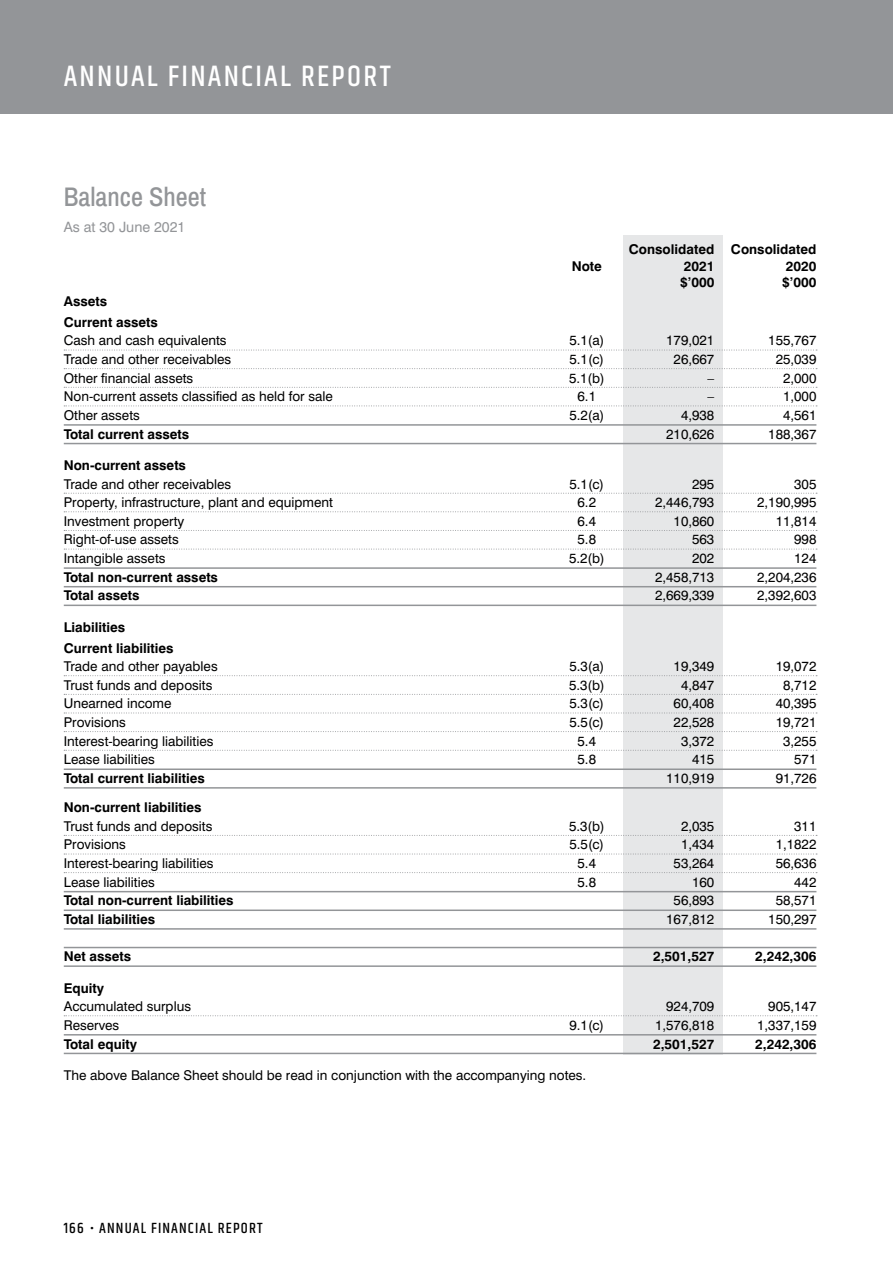
<style>
.page{position:relative;width:893px;height:1263px;background:#fff}
.page>*{position:absolute;margin:0;border:0;box-sizing:border-box;transform-origin:0 0}
.t1{font:500 30px "Khand";letter-spacing:.075em;color:#fff}
.t2{font:500 26.25px "Archivo Narrow";color:#939598}
.t3{font:500 15px "Khand";letter-spacing:.075em;color:#000}
.t4{font:14.25px "Swiss 721 BT";color:#939598}
.t5{font:13.5px "Swiss 721 BT";color:#000}
.t6{font:700 13.5px/20.7px "Swiss 721 BT";color:#000}
</style>
<div class="page">
<div style="left:0;top:0;width:893px;height:114px;background:#939598"></div>
<div style="left:623px;top:235px;width:100px;height:819px;background:#e6e7e8"></div>
<svg style="left:64px;top:350px;width:753px;height:1px"></svg>
<svg style="left:64px;top:368px;width:753px;height:1px"></svg>
<svg style="left:64px;top:387px;width:753px;height:1px"></svg>
<svg style="left:64px;top:405px;width:753px;height:1px"></svg>
<hr style="left:64px;top:424px;width:752px;height:2px;background:#939598">
<hr style="left:64px;top:443px;width:752px;height:1px;background:#939598">
<svg style="left:64px;top:493px;width:753px;height:1px"></svg>
<svg style="left:64px;top:511px;width:753px;height:1px"></svg>
<svg style="left:64px;top:530px;width:753px;height:1px"></svg>
<svg style="left:64px;top:549px;width:753px;height:1px"></svg>
<hr style="left:64px;top:567px;width:752px;height:2px;background:#939598">
<hr style="left:64px;top:586px;width:752px;height:1px;background:#939598">
<hr style="left:64px;top:605px;width:752px;height:1px;background:#939598">
<svg style="left:64px;top:675px;width:753px;height:1px"></svg>
<svg style="left:64px;top:694px;width:753px;height:1px"></svg>
<svg style="left:64px;top:713px;width:753px;height:1px"></svg>
<svg style="left:64px;top:731px;width:753px;height:1px"></svg>
<svg style="left:64px;top:750px;width:753px;height:1px"></svg>
<hr style="left:64px;top:768px;width:752px;height:2px;background:#939598">
<hr style="left:64px;top:787px;width:752px;height:2px;background:#939598">
<svg style="left:64px;top:835px;width:753px;height:1px"></svg>
<svg style="left:64px;top:854px;width:753px;height:1px"></svg>
<svg style="left:64px;top:872px;width:753px;height:1px"></svg>
<hr style="left:64px;top:891px;width:752px;height:1px;background:#939598">
<hr style="left:64px;top:909px;width:752px;height:2px;background:#939598">
<hr style="left:64px;top:928px;width:752px;height:2px;background:#939598">
<hr style="left:64px;top:947px;width:752px;height:1px;background:#939598">
<hr style="left:64px;top:965px;width:752px;height:2px;background:#939598">
<svg style="left:64px;top:1015px;width:753px;height:1px"></svg>
<hr style="left:64px;top:1034px;width:752px;height:1px;background:#939598">
<hr style="left:64px;top:1053px;width:752px;height:1px;background:#939598">
<h1 class="t1" style="left:64px;top:58px;width:328px">ANNUAL FINANCIAL REPORT</h1>
<h2 class="t2" style="left:64px;top:181px;width:144px">Balance Sheet</h2>
<p class="t4" style="left:64px;top:218px;width:123px">As at 30 June 2021</p>
<p class="t6" style="left:629px;top:239px;width:189px">Consolidated Consolidated</p>
<p class="t6" style="left:572px;top:256px;width:32px">Note</p>
<p class="t6" style="left:684px;top:256px;width:32px">2021</p>
<p class="t6" style="left:786px;top:256px;width:32px">2020</p>
<p class="t6" style="left:680px;top:272px;width:36px">$’000</p>
<p class="t6" style="left:782px;top:272px;width:36px">$’000</p>
<p class="t6" style="left:64px;top:291px;width:96px">Assets<br>Current assets</p>
<p class="t5" style="left:64px;top:332px;width:164px">Cash and cash equivalents</p>
<p class="t5" style="left:569px;top:332px;width:36px">5.1(a)</p>
<p class="t5" style="left:666px;top:332px;width:50px">179,021</p>
<p class="t5" style="left:768px;top:332px;width:50px">155,767</p>
<p class="t5" style="left:64px;top:351px;width:169px">Trade and other receivables</p>
<p class="t5" style="left:569px;top:351px;width:36px">5.1(c)</p>
<p class="t5" style="left:674px;top:351px;width:42px">26,667</p>
<p class="t5" style="left:776px;top:351px;width:42px">25,039</p>
<p class="t5" style="left:64px;top:370px;width:131px">Other financial assets</p>
<p class="t5" style="left:569px;top:370px;width:37px">5.1(b)</p>
<p class="t5" style="left:708px;top:370px;width:8px">–</p>
<p class="t5" style="left:783px;top:370px;width:35px">2,000</p>
<p class="t5" style="left:64px;top:388px;width:271px">Non-current assets classified as held for sale</p>
<p class="t5" style="left:578px;top:388px;width:20px">6.1</p>
<p class="t5" style="left:708px;top:388px;width:8px">–</p>
<p class="t5" style="left:783px;top:388px;width:35px">1,000</p>
<p class="t5" style="left:64px;top:407px;width:78px">Other assets</p>
<p class="t5" style="left:569px;top:407px;width:36px">5.2(a)</p>
<p class="t5" style="left:681px;top:407px;width:35px">4,938</p>
<p class="t5" style="left:783px;top:407px;width:35px">4,561</p>
<p class="t6" style="left:64px;top:423px;width:127px">Total current assets</p>
<p class="t5" style="left:666px;top:426px;width:50px">210,626</p>
<p class="t5" style="left:768px;top:426px;width:50px">188,367</p>
<p class="t6" style="left:64px;top:455px;width:124px">Non-current assets</p>
<p class="t5" style="left:64px;top:476px;width:169px">Trade and other receivables</p>
<p class="t5" style="left:569px;top:476px;width:36px">5.1(c)</p>
<p class="t5" style="left:692px;top:476px;width:24px">295</p>
<p class="t5" style="left:794px;top:476px;width:24px">305</p>
<p class="t5" style="left:64px;top:494px;width:271px">Property, infrastructure, plant and equipment</p>
<p class="t5" style="left:578px;top:494px;width:20px">6.2</p>
<p class="t5" style="left:655px;top:494px;width:61px">2,446,793</p>
<p class="t5" style="left:757px;top:494px;width:61px">2,190,995</p>
<p class="t5" style="left:64px;top:513px;width:122px">Investment property</p>
<p class="t5" style="left:578px;top:513px;width:20px">6.4</p>
<p class="t5" style="left:674px;top:513px;width:42px">10,860</p>
<p class="t5" style="left:776px;top:513px;width:42px">11,814</p>
<p class="t5" style="left:64px;top:531px;width:116px">Right-of-use assets</p>
<p class="t5" style="left:578px;top:531px;width:20px">5.8</p>
<p class="t5" style="left:692px;top:531px;width:24px">563</p>
<p class="t5" style="left:794px;top:531px;width:24px">998</p>
<p class="t5" style="left:64px;top:550px;width:103px">Intangible assets</p>
<p class="t5" style="left:569px;top:550px;width:37px">5.2(b)</p>
<p class="t5" style="left:692px;top:550px;width:24px">202</p>
<p class="t5" style="left:794px;top:550px;width:24px">124</p>
<p class="t6" style="left:64px;top:566px;width:156px">Total non-current assets</p>
<p class="t5" style="left:655px;top:569px;width:61px">2,458,713</p>
<p class="t5" style="left:757px;top:569px;width:61px">2,204,236</p>
<p class="t6" style="left:64px;top:585px;width:77px">Total assets</p>
<p class="t5" style="left:655px;top:587px;width:61px">2,669,339</p>
<p class="t5" style="left:757px;top:587px;width:61px">2,392,603</p>
<p class="t6" style="left:64px;top:616px;width:111px">Liabilities<br>Current liabilities</p>
<p class="t5" style="left:64px;top:658px;width:155px">Trade and other payables</p>
<p class="t5" style="left:569px;top:658px;width:36px">5.3(a)</p>
<p class="t5" style="left:674px;top:658px;width:42px">19,349</p>
<p class="t5" style="left:776px;top:658px;width:42px">19,072</p>
<p class="t5" style="left:64px;top:677px;width:150px">Trust funds and deposits</p>
<p class="t5" style="left:569px;top:677px;width:37px">5.3(b)</p>
<p class="t5" style="left:681px;top:677px;width:35px">4,847</p>
<p class="t5" style="left:783px;top:677px;width:35px">8,712</p>
<p class="t5" style="left:64px;top:695px;width:109px">Unearned income</p>
<p class="t5" style="left:569px;top:695px;width:36px">5.3(c)</p>
<p class="t5" style="left:674px;top:695px;width:42px">60,408</p>
<p class="t5" style="left:776px;top:695px;width:42px">40,395</p>
<p class="t5" style="left:64px;top:714px;width:64px">Provisions</p>
<p class="t5" style="left:569px;top:714px;width:36px">5.5(c)</p>
<p class="t5" style="left:674px;top:714px;width:42px">22,528</p>
<p class="t5" style="left:776px;top:714px;width:42px">19,721</p>
<p class="t5" style="left:64px;top:733px;width:151px">Interest-bearing liabilities</p>
<p class="t5" style="left:578px;top:733px;width:20px">5.4</p>
<p class="t5" style="left:681px;top:733px;width:35px">3,372</p>
<p class="t5" style="left:783px;top:733px;width:35px">3,255</p>
<p class="t5" style="left:64px;top:751px;width:93px">Lease liabilities</p>
<p class="t5" style="left:578px;top:751px;width:20px">5.8</p>
<p class="t5" style="left:692px;top:751px;width:24px">415</p>
<p class="t5" style="left:794px;top:751px;width:24px">571</p>
<p class="t6" style="left:64px;top:768px;width:143px">Total current liabilities</p>
<p class="t5" style="left:666px;top:770px;width:50px">110,919</p>
<p class="t5" style="left:776px;top:770px;width:42px">91,726</p>
<p class="t6" style="left:64px;top:797px;width:139px">Non-current liabilities</p>
<p class="t5" style="left:64px;top:818px;width:150px">Trust funds and deposits</p>
<p class="t5" style="left:569px;top:818px;width:37px">5.3(b)</p>
<p class="t5" style="left:681px;top:818px;width:35px">2,035</p>
<p class="t5" style="left:794px;top:818px;width:24px">311</p>
<p class="t5" style="left:64px;top:836px;width:64px">Provisions</p>
<p class="t5" style="left:569px;top:836px;width:36px">5.5(c)</p>
<p class="t5" style="left:681px;top:836px;width:35px">1,434</p>
<p class="t5" style="left:776px;top:836px;width:42px">1,1822</p>
<p class="t5" style="left:64px;top:855px;width:151px">Interest-bearing liabilities</p>
<p class="t5" style="left:578px;top:855px;width:20px">5.4</p>
<p class="t5" style="left:674px;top:855px;width:42px">53,264</p>
<p class="t5" style="left:776px;top:855px;width:42px">56,636</p>
<p class="t5" style="left:64px;top:874px;width:93px">Lease liabilities</p>
<p class="t5" style="left:578px;top:874px;width:20px">5.8</p>
<p class="t5" style="left:692px;top:874px;width:24px">160</p>
<p class="t5" style="left:794px;top:874px;width:24px">442</p>
<p class="t6" style="left:64px;top:890px;width:171px">Total non-current liabilities</p>
<p class="t5" style="left:674px;top:892px;width:42px">56,893</p>
<p class="t5" style="left:776px;top:892px;width:42px">58,571</p>
<p class="t6" style="left:64px;top:909px;width:93px">Total liabilities</p>
<p class="t5" style="left:666px;top:911px;width:50px">167,812</p>
<p class="t5" style="left:768px;top:911px;width:50px">150,297</p>
<p class="t6" style="left:64px;top:946px;width:69px">Net assets</p>
<p class="t6" style="left:653px;top:946px;width:63px">2,501,527</p>
<p class="t6" style="left:755px;top:946px;width:63px">2,242,306</p>
<p class="t6" style="left:64px;top:977px;width:42px">Equity</p>
<p class="t5" style="left:64px;top:998px;width:129px">Accumulated surplus</p>
<p class="t5" style="left:666px;top:998px;width:50px">924,709</p>
<p class="t5" style="left:768px;top:998px;width:50px">905,147</p>
<p class="t5" style="left:64px;top:1017px;width:57px">Reserves</p>
<p class="t5" style="left:569px;top:1017px;width:36px">9.1(c)</p>
<p class="t5" style="left:655px;top:1017px;width:61px">1,576,818</p>
<p class="t5" style="left:757px;top:1017px;width:61px">1,337,159</p>
<p class="t6" style="left:64px;top:1033px;width:75px">Total equity</p>
<p class="t6" style="left:653px;top:1033px;width:63px">2,501,527</p>
<p class="t6" style="left:755px;top:1033px;width:63px">2,242,306</p>
<p class="t5" style="left:64px;top:1067px;width:524px">The above Balance Sheet should be read in conjunction with the accompanying notes.</p>
<p class="t3" style="left:64px;top:1219px;width:200px">166 • ANNUAL FINANCIAL REPORT</p>
</div>
